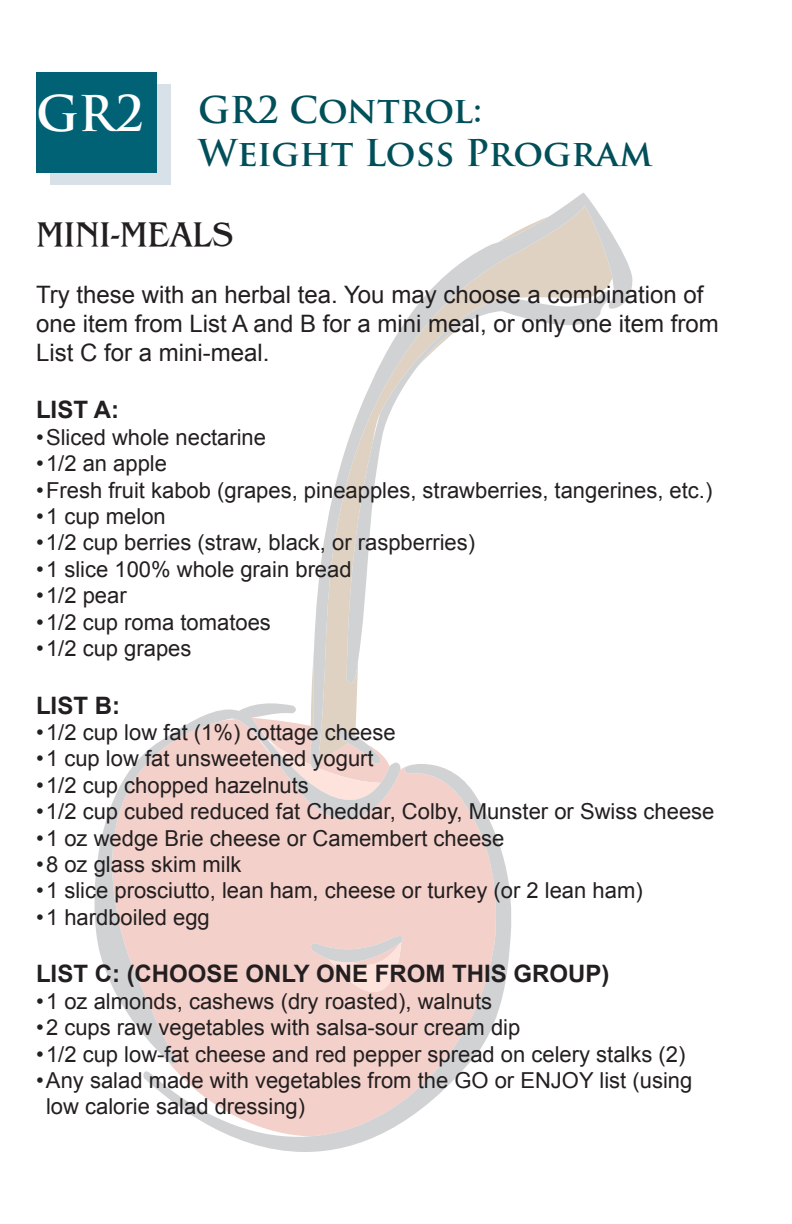
<style>
.page{position:relative;width:792px;height:1224px;background:#fff}
.page>*{position:absolute;margin:0;border:0;box-sizing:border-box;transform-origin:0 0}
.t1{font:700 48px "Trajan Pro";color:#fff}
.t2{font:700 36px/43.2px "Trajan Pro";color:#004f59}
.t3{font:36px "Bangle Normal";color:#231f20}
.t4{font:24px/28.8px "Arial";color:#231f20}
.t5{font:700 24px "Arial";color:#231f20}
.t6{font:22px/26.4px "Arial";color:#231f20}
</style>
<div class="page">
<div style="left:50px;top:84px;width:121px;height:100px;background:#d7e1e7"></div>
<div style="left:36px;top:72px;width:121px;height:100px;background:#006274"></div>
<svg style="left:143px;top:770px;width:368px;height:382px;fill:#f4d0ca"></svg>
<svg style="left:311px;top:193px;width:322px;height:577px"></svg>
<svg style="left:347px;top:292px;width:263px;height:391px"></svg>
<svg style="left:94px;top:703px;width:307px;height:361px;background:#f1d6d2"></svg>
<svg style="left:310px;top:936px;width:94px;height:56px;background:#efd6d1"></svg>
<h1 class="t1" style="left:36px;top:84px;width:109px">GR2</h1>
<h2 class="t2" style="left:198px;top:89px;width:456px">GR2 Control:<br>Weight Loss Program</h2>
<h2 class="t3" style="left:36px;top:211px;width:199px">MINI-MEALS</h2>
<p class="t4" style="left:36px;top:281px;width:684px">Try these with an herbal tea. You may choose a combination of one item from List A and B for a mini meal, or only one item from<br>List C for a mini-meal.</p>
<p class="t5" style="left:36px;top:394px;width:85px">LIST A:</p>
<p class="t6" style="left:36px;top:424px;width:232px">•Sliced whole nectarine</p>
<p class="t6" style="left:36px;top:450px;width:133px">•1/2 an apple</p>
<p class="t6" style="left:36px;top:477px;width:678px">•Fresh fruit kabob (grapes, pineapples, strawberries, tangerines, etc.)</p>
<p class="t6" style="left:36px;top:503px;width:131px">•1 cup melon</p>
<p class="t6" style="left:36px;top:530px;width:441px">•1/2 cup berries (straw, black, or raspberries)</p>
<p class="t6" style="left:36px;top:556px;width:317px">•1 slice 100% whole grain bread</p>
<p class="t6" style="left:36px;top:582px;width:92px">•1/2 pear</p>
<p class="t6" style="left:36px;top:609px;width:236px">•1/2 cup roma tomatoes</p>
<p class="t6" style="left:36px;top:635px;width:157px">•1/2 cup grapes</p>
<p class="t5" style="left:36px;top:689px;width:86px">LIST B:</p>
<p class="t6" style="left:36px;top:719px;width:361px">•1/2 cup low fat (1%) cottage cheese</p>
<p class="t6" style="left:36px;top:746px;width:339px">•1 cup low fat unsweetened yogurt</p>
<p class="t6" style="left:36px;top:772px;width:274px">•1/2 cup chopped hazelnuts</p>
<p class="t6" style="left:36px;top:798px;width:680px">•1/2 cup cubed reduced fat Cheddar, Colby, Munster or Swiss cheese</p>
<p class="t6" style="left:36px;top:825px;width:470px">•1 oz wedge Brie cheese or Camembert cheese</p>
<p class="t6" style="left:36px;top:851px;width:207px">•8 oz glass skim milk</p>
<p class="t6" style="left:36px;top:878px;width:608px">•1 slice prosciutto, lean ham, cheese or turkey (or 2 lean ham)</p>
<p class="t6" style="left:36px;top:904px;width:175px">•1 hardboiled egg</p>
<p class="t5" style="left:36px;top:958px;width:575px">LIST C: (CHOOSE ONLY ONE FROM THIS GROUP)</p>
<p class="t6" style="left:36px;top:988px;width:458px">•1 oz almonds, cashews (dry roasted), walnuts</p>
<p class="t6" style="left:36px;top:1014px;width:486px">•2 cups raw vegetables with salsa-sour cream dip</p>
<p class="t6" style="left:36px;top:1041px;width:651px">•1/2 cup low-fat cheese and red pepper spread on celery stalks (2)</p>
<p class="t6" style="left:46px;top:1067px;width:648px;text-indent:-10px">•Any salad made with vegetables from the GO or ENJOY list (using low calorie salad dressing)</p>
</div>
